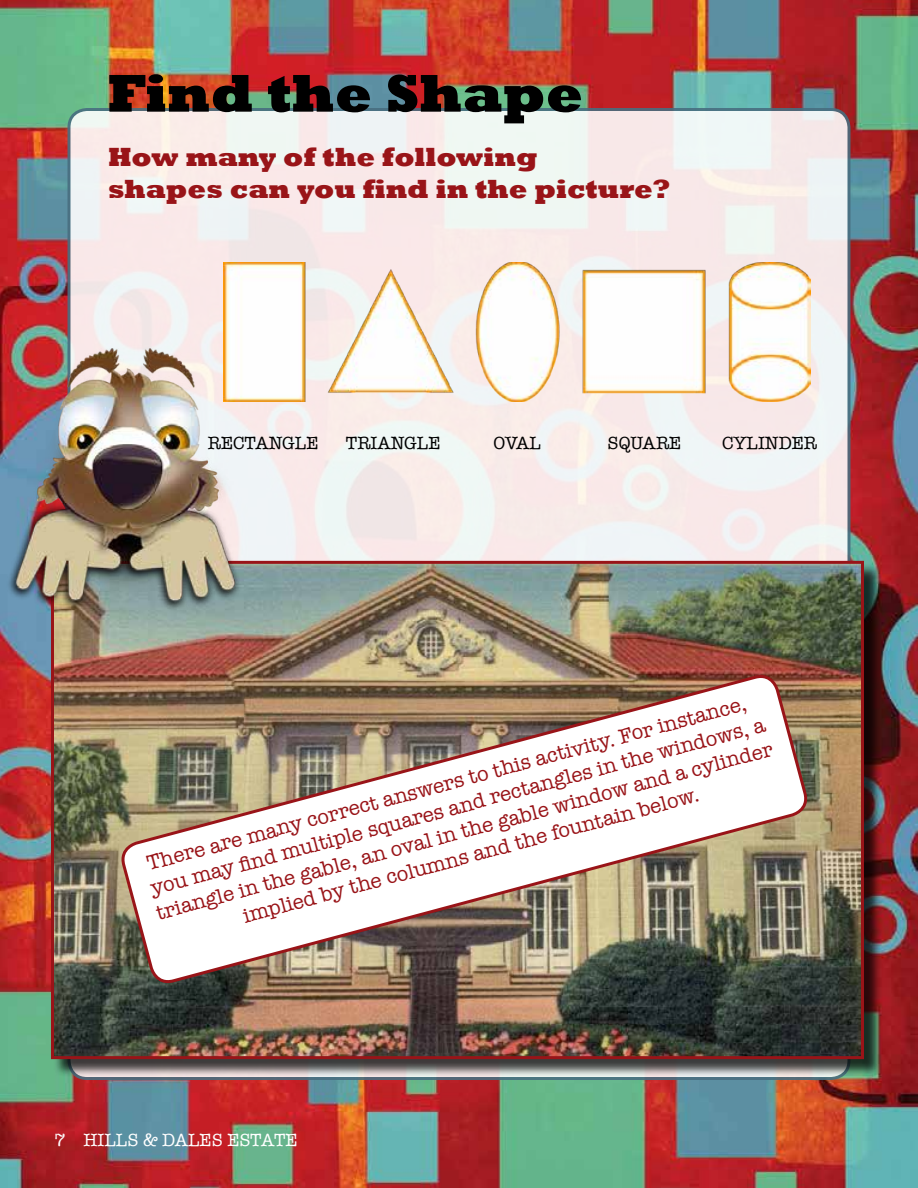
<style>
.page{position:relative;width:918px;height:1188px;background:#fff}
.page>*{position:absolute;margin:0;border:0;box-sizing:border-box;transform-origin:0 0}
.t1{font:800 54px "Rockwell";color:#000}
.t2{font:800 27px/32.4px "Rockwell";color:#991418}
.t3{font:21px/25.2px "American Typewriter";color:#991418;text-align:center}
.t4{font:18px "American Typewriter";color:#000}
.t5{font:18px "American Typewriter";color:#fff}
</style>
<div class="page">
<img style="left:0;top:0;width:918px;height:1188px">
<div style="left:69px;top:110px;width:780px;height:968px;background:linear-gradient(to right,#f6edec,#f3eeed);border-radius:18px"></div>
<div style="left:53px;top:563px;width:836px;height:521px;background:#000;opacity:.75"></div>
<img style="left:55px;top:565px;width:805px;height:490px">
<div style="left:51px;top:561px;width:813px;height:498px;border:3px solid #991418"></div>
<img style="left:223px;top:263px;width:588px;height:138px">
<img style="left:0;top:330px;width:250px;height:297px">
<img style="left:119px;top:667px;width:691px;height:324px">
<h1 class="t1" style="left:108px;top:62px;width:477px">Find the Shape</h1>
<p class="t2" style="left:108px;top:141px;width:564px">How many of the following<br>shapes can you find in the picture?</p>
<p class="t4" style="left:208px;top:432px;width:112px">RECTANGLE</p>
<p class="t4" style="left:346px;top:432px;width:96px">TRIANGLE</p>
<p class="t4" style="left:493px;top:432px;width:49px">OVAL</p>
<p class="t4" style="left:608px;top:432px;width:75px">SQUARE</p>
<p class="t4" style="left:722px;top:432px;width:96px">CYLINDER</p>
<p class="t3" style="left:140px;top:852px;width:639px;rotate:-15deg">There are many correct answers to this activity. For instance, you may fi nd multiple squares and rectangles in the windows, a triangle in the gable, an oval in the gable window and a cylinder implied by the columns and the fountain below.</p>
<p class="t5" style="left:54px;top:1130px;width:245px">7 HILLS &amp; DALES ESTATE</p>
</div>
